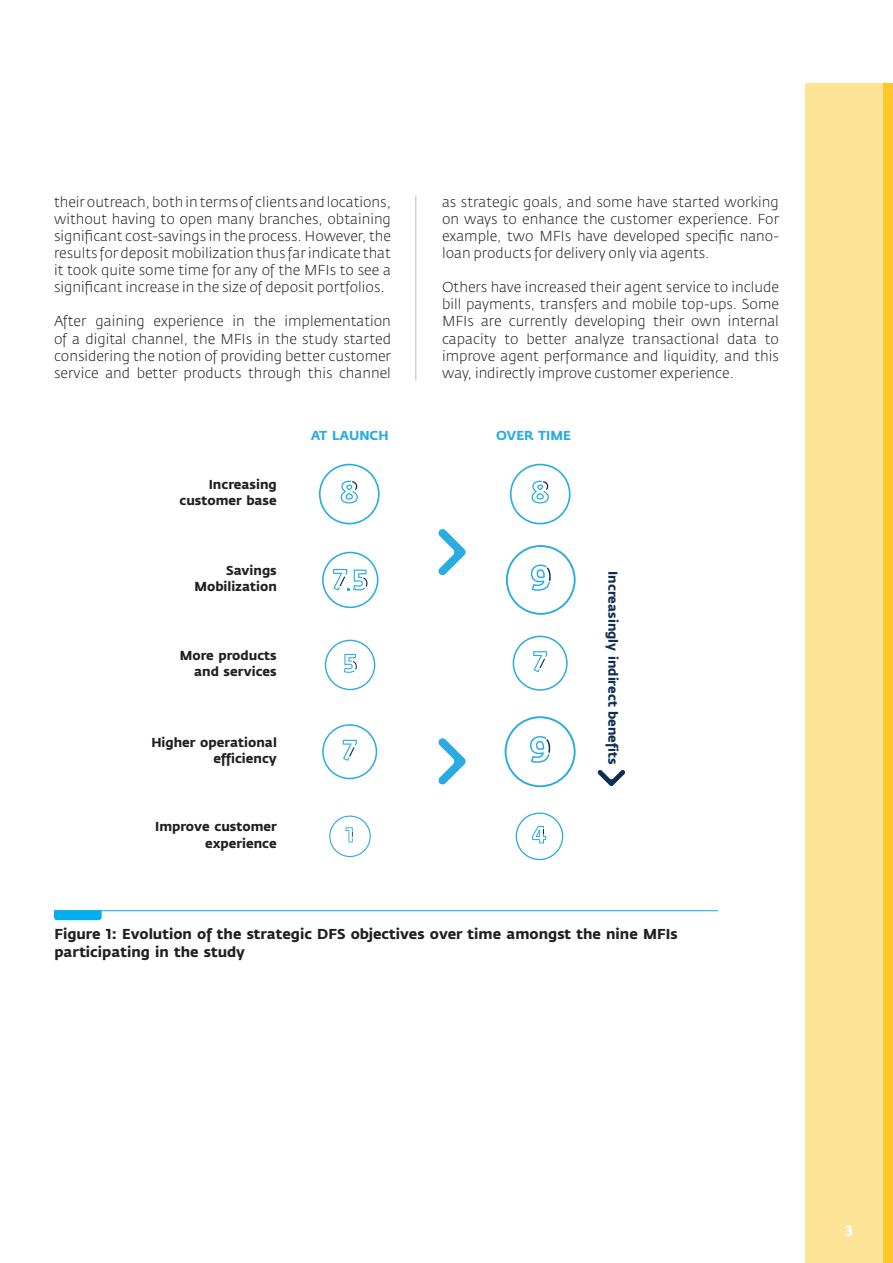
<style>
.page{position:relative;width:893px;height:1263px;background:#fff}
.page>*{position:absolute;margin:0;border:0;box-sizing:border-box;transform-origin:0 0}
.t1{font:700 15px "Fedra Sans";color:#fff}
.t2{font:300 14.25px/17.1px "Fedra Sans Std";color:#231f20;text-align:justify}
.t3{font:700 14.25px/17.1px "Fedra Sans";color:#231f20}
.t4{font:700 12.9px/16.4px "Fedra Sans";color:#231f20;text-align:right}
.t5{font:700 12.9px "Fedra Sans";color:#0f2f52}
.t6{font:700 12.9px "Fedra Sans";color:#2aabe1}
</style>
<div class="page">
<div style="left:805px;top:83px;width:88px;height:1180px;background:#fde395"></div>
<div style="left:883px;top:83px;width:10px;height:1180px;background:#fec82b"></div>
<svg style="left:322px;top:724px;width:55px;height:55px"></svg>
<svg style="left:513px;top:636px;width:55px;height:55px"></svg>
<svg style="left:325px;top:640px;width:50px;height:50px"></svg>
<svg style="left:322px;top:552px;width:56px;height:56px"></svg>
<svg style="left:329px;top:815px;width:42px;height:42px"></svg>
<svg style="left:510px;top:464px;width:61px;height:60px"></svg>
<svg style="left:319px;top:464px;width:61px;height:60px"></svg>
<svg style="left:438px;top:529px;width:28px;height:47px"></svg>
<svg style="left:438px;top:738px;width:28px;height:47px"></svg>
<svg style="left:597px;top:770px;width:28px;height:16px"></svg>
<svg style="left:506px;top:545px;width:70px;height:70px"></svg>
<svg style="left:505px;top:716px;width:71px;height:71px"></svg>
<svg style="left:516px;top:812px;width:47px;height:48px"></svg>
<hr style="left:415px;top:196px;width:1px;height:185px;background:#d1d2d4">
<hr style="left:54px;top:910px;width:664px;height:1px;background:#00aeef">
<svg style="left:54px;top:910px;width:48px;height:10px"></svg>
<p class="t2" style="left:54px;top:193px;width:338px">their outreach, both in terms of clients and locations, without having to open many branches, obtaining significant cost-savings in the process. However, the results for deposit mobilization thus far indicate that it took quite some time for any of the MFIs to see a significant increase in the size of deposit portfolios.</p>
<p class="t2" style="left:54px;top:313px;width:338px">After gaining experience in the implementation of a digital channel, the MFIs in the study started considering the notion of providing better customer service and better products through this channel</p>
<p class="t2" style="left:442px;top:193px;width:338px">as strategic goals, and some have started working on ways to enhance the customer experience. For example, two MFIs have developed specific nano&shy;loan products for delivery only via agents.</p>
<p class="t2" style="left:442px;top:279px;width:338px">Others have increased their agent service to include bill payments, transfers and mobile top-ups. Some MFIs are currently developing their own internal capacity to better analyze transactional data to improve agent performance and liquidity, and this way, indirectly improve customer experience.</p>
<p class="t4" style="left:179px;top:476px;width:99px">Increasing customer base</p>
<p class="t6" style="left:311px;top:428px;width:80px">AT LAUNCH</p>
<p class="t6" style="left:496px;top:428px;width:76px">OVER TIME</p>
<p class="t4" style="left:195px;top:562px;width:84px">Savings<br>Mobilization</p>
<p class="t5" style="left:621px;top:571px;width:195px;rotate:90deg">Increasingly indirect benefits</p>
<p class="t4" style="left:180px;top:647px;width:98px">More products and services</p>
<p class="t4" style="left:151px;top:734px;width:127px">Higher operational efficiency</p>
<p class="t4" style="left:155px;top:819px;width:123px">Improve customer experience</p>
<p class="t3" style="left:54px;top:926px;width:625px">Figure 1: Evolution of the strategic DFS objectives over time amongst the nine MFIs participating in the study</p>
<p class="t1" style="left:845px;top:1222px;width:9px">3</p>
</div>
